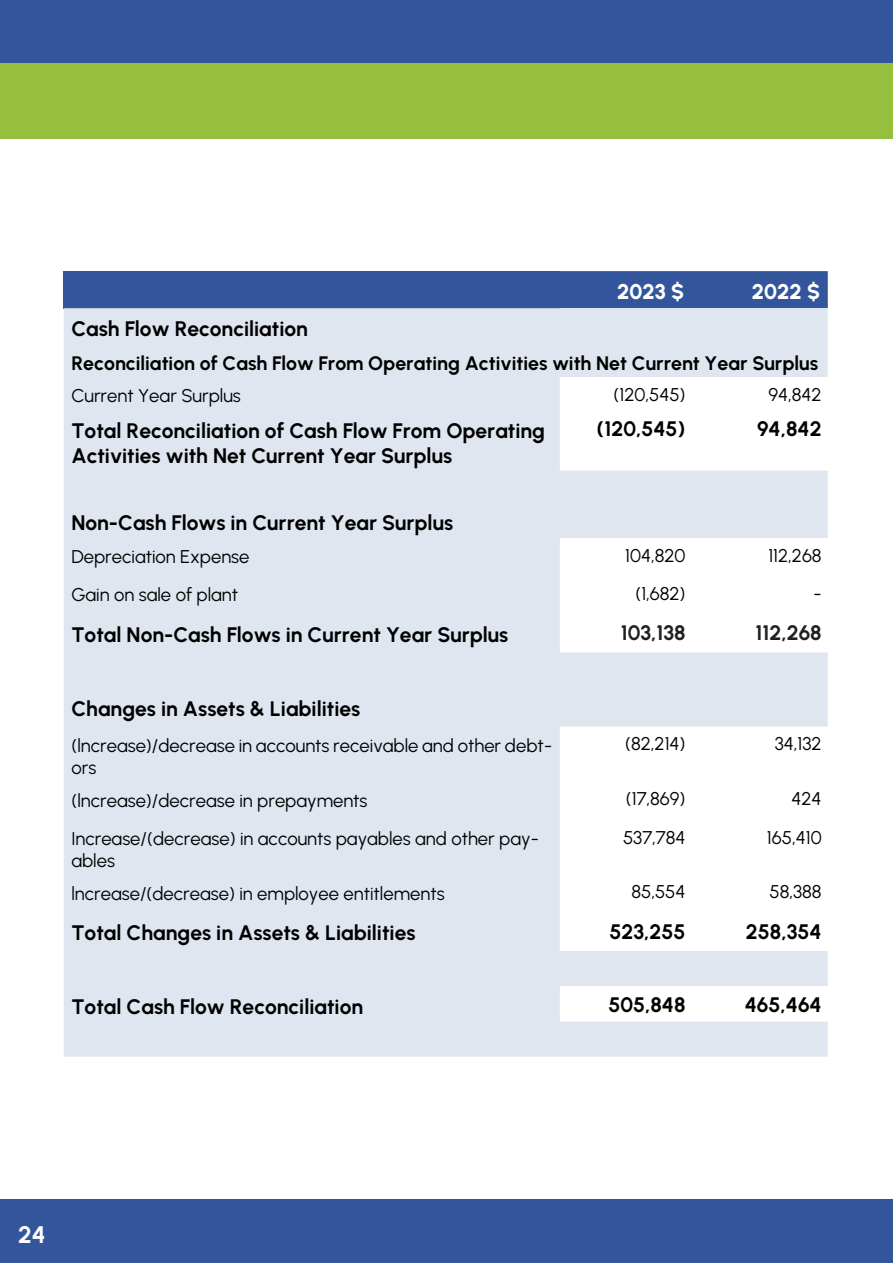
<style>
.page{position:relative;width:893px;height:1263px;background:#fff}
.page>*{position:absolute;margin:0;border:0;box-sizing:border-box;transform-origin:0 0}
.t1{font:24px "Urbanist";color:#fff}
.t2{font:21.3px "Urbanist";color:#fff}
.t3{font:21px/25.2px "Urbanist";color:#000}
.t4{font:21px "Urbanist";color:#221f20}
.t5{font:19.5px "Urbanist";color:#000}
.t6{font:18.45px/22.2px "Urbanist";color:#000}
</style>
<div class="page">
<div style="left:0;top:1199px;width:893px;height:64px;background:#32559c"></div>
<div style="left:64px;top:271px;width:496px;height:37px;background:#32559c"></div>
<div style="left:560px;top:271px;width:268px;height:37px;background:#32559c"></div>
<div style="left:64px;top:308px;width:764px;height:748px;background:#e0e6f0"></div>
<svg style="left:560px;top:377px;width:268px;height:644px"></svg>
<div style="left:0;top:0;width:893px;height:77px;background:#32559c"></div>
<div style="left:0;top:63px;width:893px;height:75px;background:#96bf3d"></div>
<p class="t2" style="left:617px;top:278px;width:68px">2023 $</p>
<p class="t2" style="left:752px;top:278px;width:70px">2022 $</p>
<p class="t3" style="left:71px;top:315px;width:238px">Cash Flow Reconciliation</p>
<p class="t5" style="left:71px;top:350px;width:748px">Reconciliation of Cash Flow From Operating Activities with Net Current Year Surplus</p>
<p class="t6" style="left:71px;top:384px;width:171px">Current Year Surplus</p>
<p class="t6" style="left:614px;top:383px;width:73px">(120,545)</p>
<p class="t6" style="left:768px;top:383px;width:55px">94,842</p>
<p class="t3" style="left:71px;top:417px;width:475px">Total Reconciliation of Cash Flow From Operating<br>Activities with Net Current Year Surplus</p>
<p class="t3" style="left:596px;top:415px;width:91px">(120,545)</p>
<p class="t3" style="left:757px;top:415px;width:66px">94,842</p>
<p class="t3" style="left:71px;top:510px;width:383px">Non-Cash Flows in Current Year Surplus</p>
<p class="t6" style="left:71px;top:545px;width:180px">Depreciation Expense</p>
<p class="t6" style="left:625px;top:543px;width:62px">104,820</p>
<p class="t6" style="left:768px;top:543px;width:55px">112,268</p>
<p class="t6" style="left:71px;top:583px;width:168px">Gain on sale of plant</p>
<p class="t6" style="left:635px;top:582px;width:52px">(1,682)</p>
<p class="t6" style="left:813px;top:582px;width:10px">-</p>
<p class="t3" style="left:71px;top:621px;width:438px">Total Non-Cash Flows in Current Year Surplus</p>
<p class="t4" style="left:621px;top:619px;width:66px">103,138</p>
<p class="t4" style="left:755px;top:619px;width:68px">112,268</p>
<p class="t3" style="left:71px;top:696px;width:290px">Changes in Assets &amp; Liabilities</p>
<p class="t6" style="left:71px;top:734px;width:482px">(lncrease)/decrease in accounts receivable and other debt&shy;ors</p>
<p class="t6" style="left:625px;top:732px;width:62px">(82,214)</p>
<p class="t6" style="left:775px;top:732px;width:48px">34,132</p>
<p class="t6" style="left:71px;top:789px;width:298px">(lncrease)/decrease in prepayments</p>
<p class="t6" style="left:626px;top:787px;width:61px">(17,869)</p>
<p class="t6" style="left:791px;top:787px;width:32px">424</p>
<p class="t6" style="left:71px;top:827px;width:469px">Increase/(decrease) in accounts payables and other pay&shy;ables</p>
<p class="t6" style="left:623px;top:825px;width:64px">537,784</p>
<p class="t6" style="left:767px;top:825px;width:56px">165,410</p>
<p class="t6" style="left:71px;top:882px;width:375px">lncrease/(decrease) in employee entitlements</p>
<p class="t6" style="left:631px;top:880px;width:56px">85,554</p>
<p class="t6" style="left:769px;top:880px;width:54px">58,388</p>
<p class="t3" style="left:71px;top:920px;width:346px">Total Changes in Assets &amp; Liabilities</p>
<p class="t3" style="left:609px;top:918px;width:78px">523,255</p>
<p class="t3" style="left:746px;top:918px;width:77px">258,354</p>
<p class="t3" style="left:71px;top:993px;width:293px">Total Cash Flow Reconciliation</p>
<p class="t3" style="left:608px;top:992px;width:79px">505,848</p>
<p class="t3" style="left:745px;top:992px;width:78px">465,464</p>
<h1 class="t1" style="left:18px;top:1219px;width:29px">24</h1>
</div>
